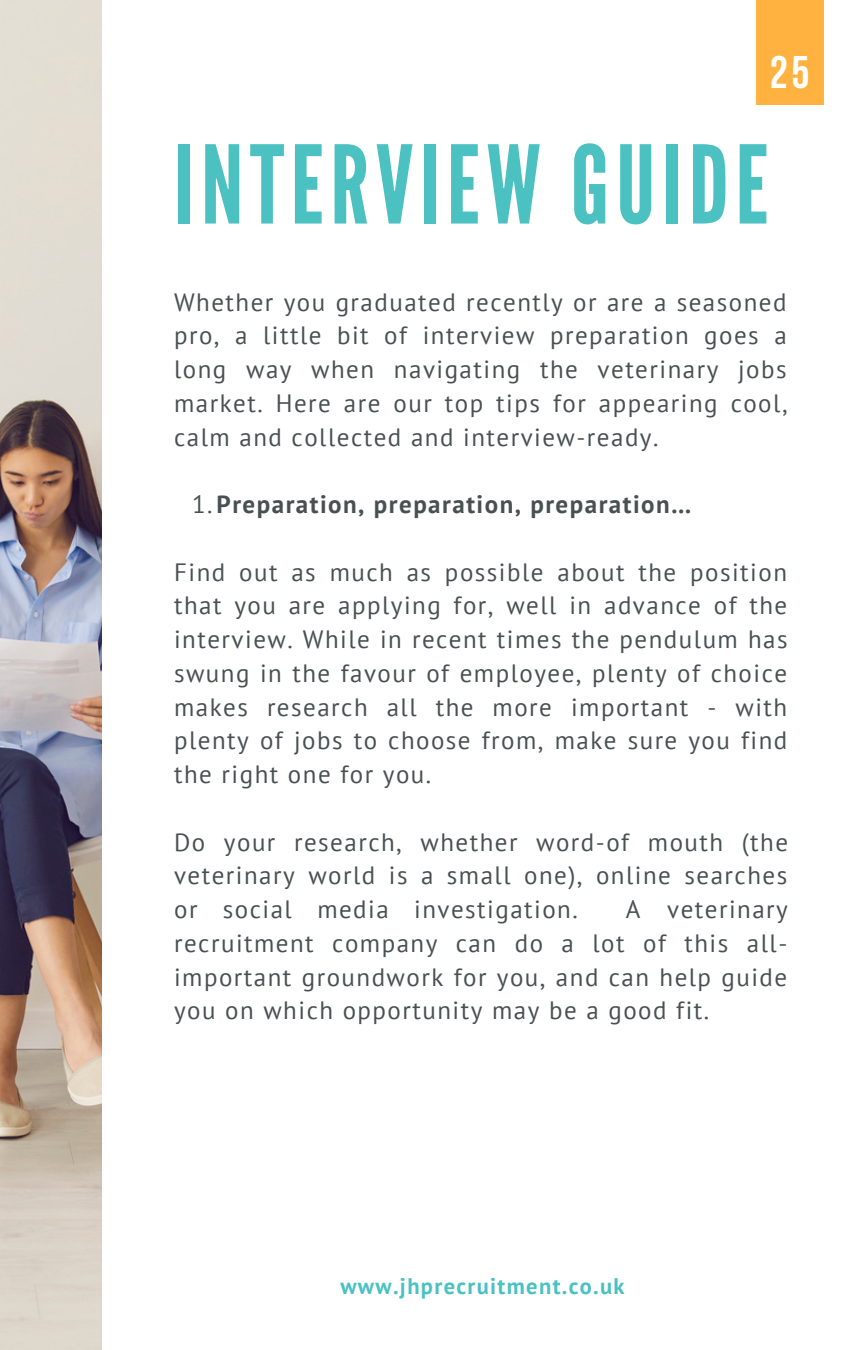
<style>
.page{position:relative;width:864px;height:1350px;background:#fff}
.page>*{position:absolute;margin:0;border:0;box-sizing:border-box;transform-origin:0 0}
.t1{font:108px "League Gothic";letter-spacing:.06em;color:#4bc1c2}
.t2{font:700 45.45px "Bebas Neue";color:#fff}
.t3{font:24.97px/33.8px "PT Sans";letter-spacing:.06em;color:#495052;text-align:justify}
.t4{font:700 24.97px "PT Sans";letter-spacing:.06em;color:#495052}
.t5{font:700 22.5px "PT Sans";letter-spacing:.06em;color:#4bc1c2}
.s1{font-weight:400}
</style>
<div class="page">
<img style="left:0;top:0;width:101px;height:1350px">
<div style="left:756px;top:0;width:67px;height:104px;background:#ffb23f"></div>
<p class="t2" style="left:770px;top:54px;width:41px">25</p>
<p class="t1" style="left:174px;top:123px;width:596px">INTERVIEW GUIDE</p>
<p class="t3" style="left:174px;top:284px;width:615px">Whether you graduated recently or are a seasoned pro, a little bit of interview preparation goes a long way when navigating the veterinary jobs market. Here are our top tips for appearing cool, calm and collected and interview-ready.</p>
<p class="t4" style="left:192px;top:488px;width:501px"><span class="s1">1.</span>Preparation, preparation, preparation…</p>
<p class="t3" style="left:174px;top:554px;width:615px">Find out as much as possible about the position that you are applying for, well in advance of the interview. While in recent times the pendulum has swung in the favour of employee, plenty of choice makes research all the more important - with plenty of jobs to choose from, make sure you find the right one for you.</p>
<p class="t3" style="left:174px;top:824px;width:616px">Do your research, whether word-of mouth (the veterinary world is a small one), online searches or social media investigation.</p>
<p class="t3" style="left:174px;top:892px;width:615px;text-indent:452px">A veterinary recruitment company can do a lot of this all&shy;important groundwork for you, and can help guide you on which opportunity may be a good fit.</p>
<p class="t5" style="left:340px;top:1271px;width:286px">www.jhprecruitment.co.uk</p>
</div>
